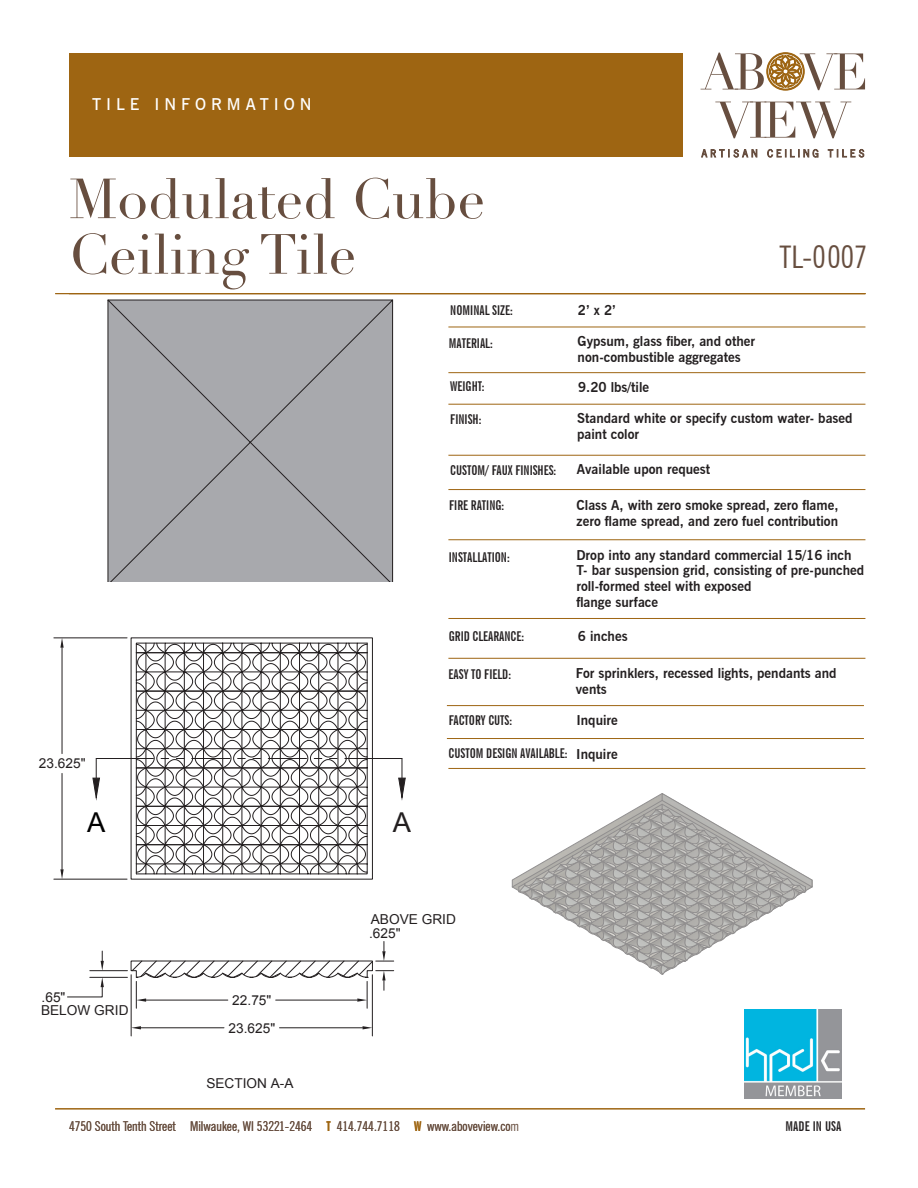
<style>
.page{position:relative;width:918px;height:1188px;background:#fff}
.page>*{position:absolute;margin:0;border:0;box-sizing:border-box;transform-origin:0 0}
.t1{font:55.5px "Didot";color:#674e3f}
.t2{font:condensed 31.2px "News Gothic BT";color:#674e3f}
.t3{font:27.45px "Arial";color:#000}
.t4{font:27.45px "Arial";color:#231f20}
.t5{font:600 16.5px "News Gothic BT";letter-spacing:.3em;color:#fff}
.t6{font:13.65px/27.8px "Arial";color:#231f20}
.t7{font:700 13.5px/15.8px "News Gothic BT";color:#231f20}
.t8{font:700 extra-condensed 13.5px "News Gothic BT";color:#231f20}
.t9{font:condensed 13.5px "News Gothic BT";color:#674e3f}
.s1{font-weight:700;font-stretch:extra-condensed;color:#9e6512}
</style>
<div class="page">
<svg style="left:701px;top:149px;width:56px;height:8px"></svg>
<svg style="left:767px;top:149px;width:51px;height:8px"></svg>
<svg style="left:828px;top:149px;width:36px;height:8px"></svg>
<svg style="left:715px;top:102px;width:136px;height:36px"></svg>
<svg style="left:701px;top:53px;width:164px;height:37px"></svg>
<div style="left:69px;top:53px;width:614px;height:104px;background:#9e6512"></div>
<hr style="left:55px;top:1108px;width:810px;height:2px;background:#9e6512">
<img style="left:744px;top:1010px;width:98px;height:89px">
<hr style="left:448px;top:327px;width:417px;height:1px;background:#9e6512">
<hr style="left:448px;top:372px;width:417px;height:1px;background:#9e6512">
<hr style="left:448px;top:404px;width:417px;height:1px;background:#9e6512">
<hr style="left:448px;top:455px;width:417px;height:1px;background:#9e6512">
<hr style="left:448px;top:489px;width:417px;height:1px;background:#9e6512">
<hr style="left:448px;top:539px;width:417px;height:1px;background:#9e6512">
<hr style="left:448px;top:618px;width:417px;height:1px;background:#9e6512">
<hr style="left:448px;top:658px;width:417px;height:1px;background:#9e6512">
<hr style="left:447px;top:705px;width:417px;height:1px;background:#9e6512">
<hr style="left:447px;top:738px;width:417px;height:1px;background:#9e6512">
<hr style="left:448px;top:768px;width:417px;height:1px;background:#9e6512">
<hr style="left:55px;top:293px;width:810px;height:1px;background:#9e6512">
<div style="left:107px;top:299px;width:286px;height:283px;background:#a8a9ad"></div>
<hr style="left:96px;top:758px;width:57px;height:1px;background:#231f20">
<svg style="left:136px;top:642px;width:232px;height:233px"></svg>
<hr style="left:345px;top:758px;width:57px;height:1px;background:#231f20">
<svg style="left:92px;top:759px;width:8px;height:42px"></svg>
<svg style="left:398px;top:759px;width:8px;height:42px"></svg>
<svg style="left:131px;top:941px;width:263px;height:67px"></svg>
<hr style="left:131px;top:975px;width:1px;height:61px;background:#231f20">
<hr style="left:372px;top:975px;width:1px;height:61px;background:#231f20">
<hr style="left:141px;top:1028px;width:83px;height:1px;background:#231f20">
<hr style="left:280px;top:1028px;width:83px;height:1px;background:#231f20">
<svg style="left:131px;top:1026px;width:10px;height:3px"></svg>
<svg style="left:363px;top:1026px;width:9px;height:3px"></svg>
<hr style="left:90px;top:970px;width:37px;height:1px;background:#231f20">
<hr style="left:90px;top:977px;width:37px;height:1px;background:#231f20">
<svg style="left:101px;top:951px;width:3px;height:20px"></svg>
<svg style="left:67px;top:977px;width:37px;height:21px"></svg>
<hr style="left:54px;top:638px;width:73px;height:1px;background:#231f20">
<hr style="left:54px;top:879px;width:73px;height:1px;background:#231f20">
<hr style="left:62px;top:648px;width:1px;height:106px;background:#231f20">
<hr style="left:62px;top:773px;width:1px;height:96px;background:#231f20">
<svg style="left:60px;top:638px;width:4px;height:10px"></svg>
<svg style="left:58px;top:869px;width:8px;height:11px"></svg>
<svg style="left:512px;top:793px;width:301px;height:182px"></svg>
<p class="t5" style="left:92px;top:94px;width:221px">TILE INFORMATION</p>
<p class="t1" style="left:69px;top:166px;width:418px">Modulated Cube</p>
<p class="t1" style="left:69px;top:221px;width:289px">Ceiling Tile</p>
<p class="t2" style="left:780px;top:238px;width:89px">TL-0007</p>
<p class="t6" style="left:39px;top:750px;width:48px">23.625"</p>
<p class="t3" style="left:87px;top:804px;width:20px">A</p>
<p class="t4" style="left:393px;top:804px;width:20px">A</p>
<p class="t8" style="left:450px;top:302px;width:64px">NOMINAL SIZE:</p>
<p class="t8" style="left:449px;top:335px;width:45px">MATERIAL:</p>
<p class="t8" style="left:450px;top:378px;width:36px">WEIGHT:</p>
<p class="t8" style="left:450px;top:411px;width:33px">FINISH:</p>
<p class="t8" style="left:450px;top:462px;width:108px">CUSTOM/ FAUX FINISHES:</p>
<p class="t8" style="left:449px;top:497px;width:57px">FIRE RATING:</p>
<p class="t8" style="left:449px;top:549px;width:62px">INSTALLATION:</p>
<p class="t8" style="left:449px;top:628px;width:77px">GRID CLEARANCE:</p>
<p class="t8" style="left:449px;top:666px;width:64px">EASY TO FIELD:</p>
<p class="t8" style="left:449px;top:712px;width:65px">FACTORY CUTS:</p>
<p class="t8" style="left:449px;top:745px;width:120px">CUSTOM DESIGN AVAILABLE:</p>
<p class="t7" style="left:578px;top:302px;width:40px">2’ x 2’</p>
<p class="t7" style="left:578px;top:333px;width:179px">Gypsum, glass fiber, and other non-combustible aggregates</p>
<p class="t7" style="left:578px;top:379px;width:73px">9.20 lbs/tile</p>
<p class="t7" style="left:577px;top:410px;width:277px">Standard white or specify custom water- based paint color</p>
<p class="t7" style="left:577px;top:461px;width:135px">Available upon request</p>
<p class="t7" style="left:577px;top:497px;width:263px">Class A, with zero smoke spread, zero flame, zero flame spread, and zero fuel contribution</p>
<p class="t7" style="left:576px;top:547px;width:289px">Drop into any standard commercial 15/16 inch T- bar suspension grid, consisting of pre-punched roll-formed steel with exposed<br>flange surface</p>
<p class="t7" style="left:578px;top:629px;width:51px">6 inches</p>
<p class="t7" style="left:576px;top:665px;width:262px">For sprinklers, recessed lights, pendants and vents</p>
<p class="t7" style="left:576px;top:713px;width:43px">Inquire</p>
<p class="t7" style="left:576px;top:746px;width:43px">Inquire</p>
<p class="t6" style="left:42px;top:983px;width:25px">.65"</p>
<p class="t6" style="left:41px;top:996px;width:89px">BELOW GRID</p>
<p class="t6" style="left:229px;top:986px;width:48px">22.75"<br>23.625"</p>
<p class="t6" style="left:206px;top:1069px;width:89px">SECTION A-A</p>
<p class="t6" style="left:371px;top:906px;width:87px">ABOVE GRID</p>
<p class="t6" style="left:369px;top:920px;width:33px">.625"</p>
<p class="t9" style="left:69px;top:1118px;width:452px">4750 South Tenth Street Milwaukee, WI 53221-2464 <span class="s1">T</span> 414.744.7118 <span class="s1">W</span> www.aboveview.com</p>
<p class="t8" style="left:785px;top:1118px;width:58px">MADE IN USA</p>
</div>
